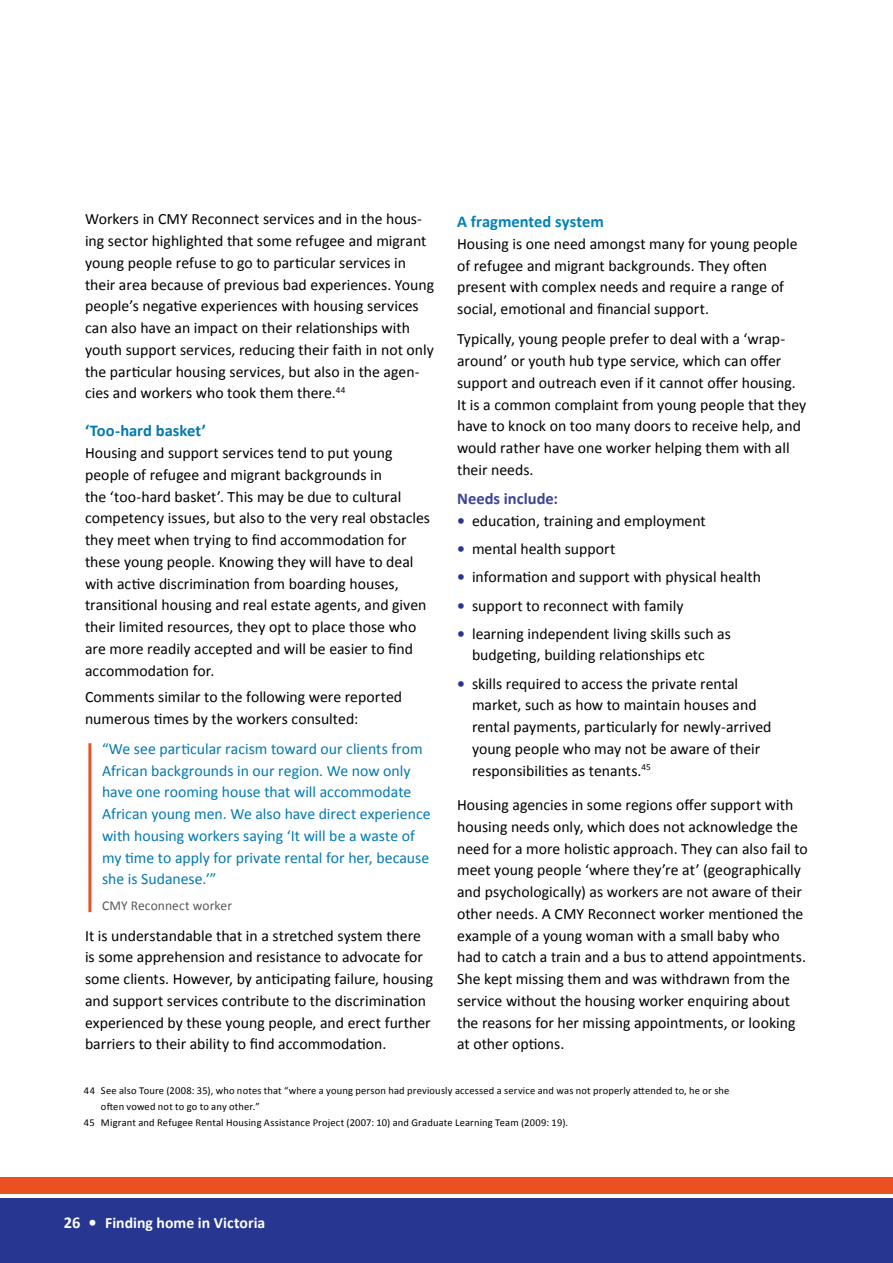
<style>
.page{position:relative;width:893px;height:1263px;background:#fff}
.page>*{position:absolute;margin:0;border:0;box-sizing:border-box;transform-origin:0 0}
.t1{font:700 16.5px "Calibri";color:#0082b9}
.t2{font:700 16.5px "Calibri";color:#0079b2}
.t3{font:700 16.5px "Calibri";color:#3b4498}
.t4{font:15.75px/21.8px "Calibri";color:#000}
.t5{font:15.75px/21.8px "Calibri";color:#0079b2}
.t6{font:700 15.75px "Calibri";color:#fff}
.t7{font:13.5px "Calibri";letter-spacing:.01em;color:#58595b}
.t8{font:10.5px "Calibri";letter-spacing:.015em;color:#000}
.s1{font-weight:700;color:#273691}
.s2{font-size:16.5px}
</style>
<div class="page">
<hr style="left:88px;top:743px;width:3px;height:169px;background:#e95123">
<div style="left:0;top:1177px;width:893px;height:16px;background:#e95123"></div>
<div style="left:0;top:1198px;width:893px;height:65px;background:#273691"></div>
<p class="t4" style="left:85px;top:208px;width:351px">Workers in CMY Reconnect services and in the hous&shy;ing sector highlighted that some refugee and migrant young people refuse to go to particular services in their area because of previous bad experiences. Young people’s negative experiences with housing services can also have an impact on their relationships with youth support services, reducing their faith in not only the particular housing services, but also in the agen&shy;cies and workers who took them there.<sup>44</sup></p>
<p class="t2" style="left:85px;top:421px;width:123px">‘Too-hard basket’</p>
<p class="t4" style="left:85px;top:441px;width:346px">Housing and support services tend to put young people of refugee and migrant backgrounds in<br>the ‘too-hard basket’. This may be due to cultural competency issues, but also to the very real obstacles they meet when trying to find accommodation for these young people. Knowing they will have to deal with active discrimination from boarding houses, transitional housing and real estate agents, and given their limited resources, they opt to place those who are more readily accepted and will be easier to find accommodation for.</p>
<p class="t4" style="left:85px;top:685px;width:319px">Comments similar to the following were reported numerous times by the workers consulted:</p>
<p class="t5" style="left:102px;top:737px;width:330px">“We see particular racism toward our clients from African backgrounds in our region. We now only have one rooming house that will accommodate African young men. We also have direct experience with housing workers saying ‘It will be a waste of my time to apply for private rental for her, because she is Sudanese.’”</p>
<p class="t7" style="left:102px;top:897px;width:132px">CMY Reconnect worker</p>
<p class="t4" style="left:85px;top:924px;width:350px">It is understandable that in a stretched system there is some apprehension and resistance to advocate for some clients. However, by anticipating failure, housing and support services contribute to the discrimination experienced by these young people, and erect further barriers to their ability to find accommodation.</p>
<p class="t1" style="left:457px;top:211px;width:148px">A fragmented system</p>
<p class="t4" style="left:457px;top:232px;width:342px">Housing is one need amongst many for young people of refugee and migrant backgrounds. They often present with complex needs and require a range of social, emotional and financial support.</p>
<p class="t4" style="left:457px;top:328px;width:351px">Typically, young people prefer to deal with a ‘wrap&shy;around’ or youth hub type service, which can offer support and outreach even if it cannot offer housing.<br>It is a common complaint from young people that they have to knock on too many doors to receive help, and would rather have one worker helping them with all their needs.</p>
<p class="t3" style="left:457px;top:489px;width:103px">Needs include:</p>
<p class="t4" style="left:457px;top:509px;width:250px"><span class="s1">•</span> education, training and employment</p>
<p class="t4" style="left:457px;top:537px;width:160px"><span class="s1">•</span> mental health support</p>
<p class="t4" style="left:457px;top:566px;width:305px"><span class="s1">•</span> information and support with physical health</p>
<p class="t4" style="left:457px;top:594px;width:228px"><span class="s1">•</span> support to reconnect with family</p>
<p class="t4" style="left:472px;top:622px;width:260px;text-indent:-15px"><span class="s1">•</span> learning independent living skills such as budgeting, building relationships etc</p>
<p class="t4" style="left:472px;top:672px;width:301px;text-indent:-15px"><span class="s1">•</span> skills required to access the private rental market, such as how to maintain houses and rental payments, particularly for newly-arrived young people who may not be aware of their responsibilities as tenants.<sup>45</sup></p>
<p class="t4" style="left:457px;top:793px;width:352px">Housing agencies in some regions offer support with housing needs only, which does not acknowledge the need for a more holistic approach. They can also fail to meet young people ‘where they’re at’ (geographically and psychologically) as workers are not aware of their other needs. A CMY Reconnect worker mentioned the example of a young woman with a small baby who<br>had to catch a train and a bus to attend appointments.<br>She kept missing them and was withdrawn from the service without the housing worker enquiring about the reasons for her missing appointments, or looking at other options.</p>
<p class="t8" style="left:84px;top:1084px;width:647px">44 See also Toure (2008: 35), who notes that “where a young person had previously accessed a service and was not properly attended to, he or she</p>
<p class="t8" style="left:101px;top:1100px;width:160px">often vowed not to go to any other.”</p>
<p class="t8" style="left:84px;top:1115px;width:486px">45 Migrant and Refugee Rental Housing Assistance Project (2007: 10) and Graduate Learning Team (2009: 19).</p>
<p class="t6" style="left:64px;top:1212px;width:203px"><span class="s2">26 •</span> Finding home in Victoria</p>
</div>
